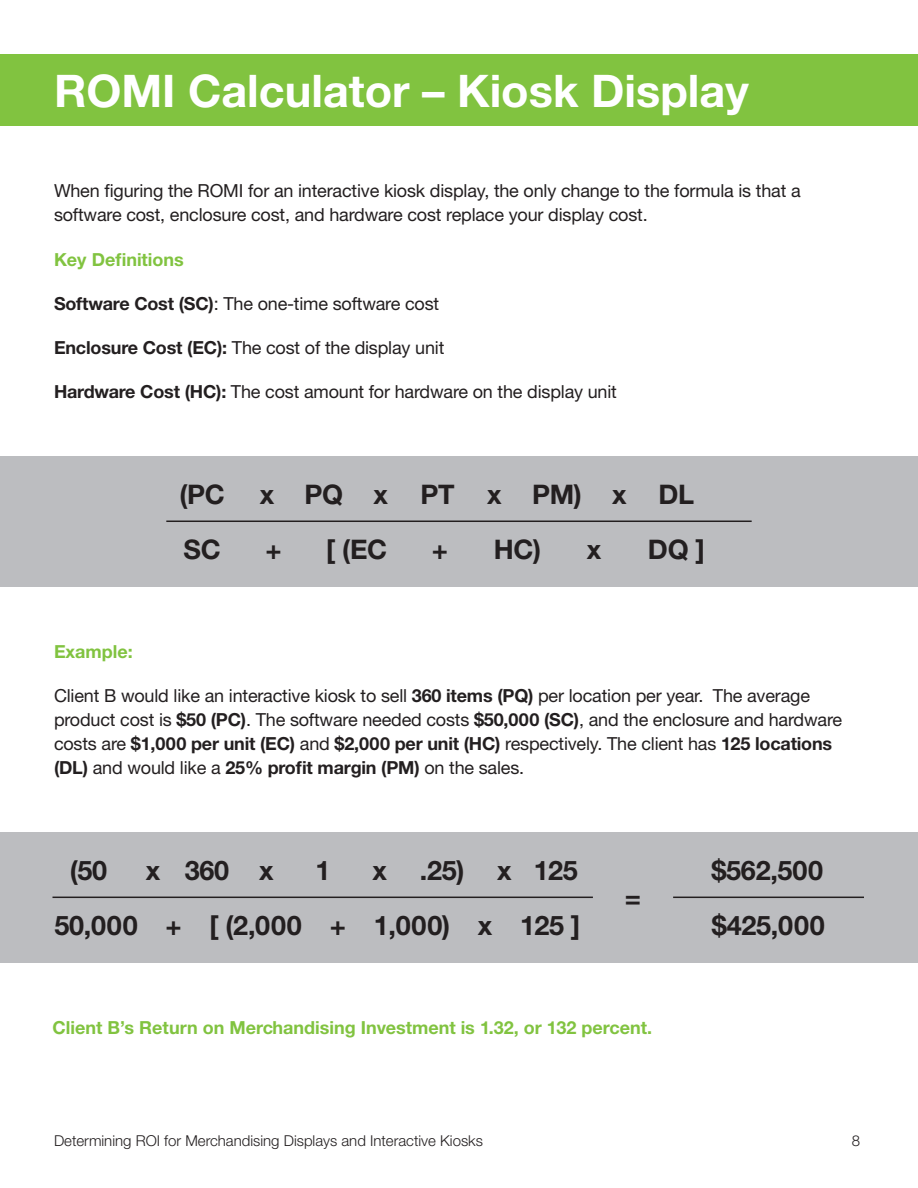
<style>
.page{position:relative;width:918px;height:1188px;background:#fff}
.page>*{position:absolute;margin:0;border:0;box-sizing:border-box;transform-origin:0 0}
.t1{font:700 45px "Helvetica Neue CE";color:#fff}
.t2{font:700 27px "Helvetica Neue CE";letter-spacing:-.01em;color:#231f20}
.t3{font:18px/24px "Helvetica Neue";letter-spacing:-.01em;color:#231f20}
.t4{font:700 18px "Helvetica Neue CE";color:#81c340}
.t5{font:300 15px "Helvetica Neue";color:#231f20}
.s1{font-family:"Helvetica Neue CE";font-weight:700}
</style>
<div class="page">
<div style="left:0;top:54px;width:918px;height:71px;background:#81c340"></div>
<div style="left:0;top:456px;width:918px;height:130px;background:#bcbdc0"></div>
<hr style="left:166px;top:521px;width:586px;height:1px;background:#231f20">
<div style="left:0;top:832px;width:918px;height:130px;background:#bcbdc0"></div>
<hr style="left:52px;top:897px;width:541px;height:1px;background:#231f20">
<hr style="left:673px;top:897px;width:191px;height:1px;background:#231f20">
<p class="t1" style="left:54px;top:63px;width:696px">ROMI Calculator – Kiosk Display</p>
<p class="t3" style="left:54px;top:179px;width:748px">When figuring the ROMI for an interactive kiosk display, the only change to the formula is that a software cost, enclosure cost, and hardware cost replace your display cost.</p>
<p class="t4" style="left:54px;top:248px;width:131px">Key Definitions</p>
<p class="t3" style="left:54px;top:291px;width:387px"><span class="s1">Software Cost (SC)</span>: The one-time software cost</p>
<p class="t3" style="left:54px;top:335px;width:392px"><span class="s1">Enclosure Cost (EC):</span> The cost of the display unit</p>
<p class="t3" style="left:54px;top:380px;width:564px"><span class="s1">Hardware Cost (HC):</span> The cost amount for hardware on the display unit</p>
<p class="t2" style="left:179px;top:478px;width:47px">(PC</p>
<p class="t2" style="left:184px;top:533px;width:39px">SC</p>
<p class="t2" style="left:265px;top:533px;width:18px">+</p>
<p class="t2" style="left:432px;top:533px;width:18px">+</p>
<p class="t2" style="left:305px;top:478px;width:40px">PQ</p>
<p class="t2" style="left:421px;top:478px;width:36px">PT</p>
<p class="t2" style="left:658px;top:478px;width:37px">DL</p>
<p class="t2" style="left:326px;top:533px;width:62px">[ (EC</p>
<p class="t2" style="left:532px;top:478px;width:51px">PM)</p>
<p class="t2" style="left:494px;top:533px;width:49px">HC)</p>
<p class="t2" style="left:260px;top:478px;width:16px">x</p>
<p class="t2" style="left:373px;top:478px;width:16px">x</p>
<p class="t2" style="left:487px;top:478px;width:16px">x</p>
<p class="t2" style="left:612px;top:478px;width:16px">x</p>
<p class="t2" style="left:587px;top:533px;width:16px">x</p>
<p class="t2" style="left:648px;top:533px;width:58px">DQ ]</p>
<p class="t4" style="left:54px;top:641px;width:80px">Example:</p>
<p class="t3" style="left:54px;top:684px;width:790px">Client B would like an interactive kiosk to sell <span class="s1">360 items (PQ)</span> per location per year. The average product cost is <span class="s1">$50 (PC)</span>. The software needed costs <span class="s1">$50,000 (SC)</span>, and the enclosure and hardware costs are <span class="s1">$1,000 per unit (EC)</span> and <span class="s1">$2,000 per unit (HC)</span> respectively. The client has <span class="s1">125 locations (DL)</span> and would like a <span class="s1">25% profit margin (PM)</span> on the sales.</p>
<p class="t2" style="left:70px;top:854px;width:39px">(50</p>
<p class="t2" style="left:420px;top:854px;width:46px">.25)</p>
<p class="t2" style="left:534px;top:854px;width:46px">125</p>
<p class="t2" style="left:54px;top:909px;width:85px">50,000</p>
<p class="t2" style="left:166px;top:909px;width:18px">+</p>
<p class="t2" style="left:330px;top:909px;width:18px">+</p>
<p class="t2" style="left:185px;top:854px;width:46px">360</p>
<p class="t2" style="left:316px;top:854px;width:17px">1</p>
<p class="t2" style="left:210px;top:909px;width:94px">[ (2,000</p>
<p class="t2" style="left:146px;top:854px;width:16px">x</p>
<p class="t2" style="left:259px;top:854px;width:16px">x</p>
<p class="t2" style="left:373px;top:854px;width:16px">x</p>
<p class="t2" style="left:374px;top:909px;width:78px">1,000)</p>
<p class="t2" style="left:497px;top:854px;width:16px">x</p>
<p class="t2" style="left:478px;top:909px;width:16px">x</p>
<p class="t2" style="left:520px;top:909px;width:62px">125 ]</p>
<p class="t2" style="left:625px;top:881px;width:18px">=</p>
<p class="t4" style="left:52px;top:1017px;width:601px">Client B’s Return on Merchandising Investment is 1.32, or 132 percent.</p>
<p class="t2" style="left:711px;top:854px;width:113px">$562,500</p>
<p class="t2" style="left:712px;top:909px;width:114px">$425,000</p>
<p class="t5" style="left:54px;top:1131px;width:430px">Determining ROI for Merchandising Displays and Interactive Kiosks</p>
<p class="t5" style="left:852px;top:1131px;width:10px">8</p>
</div>
